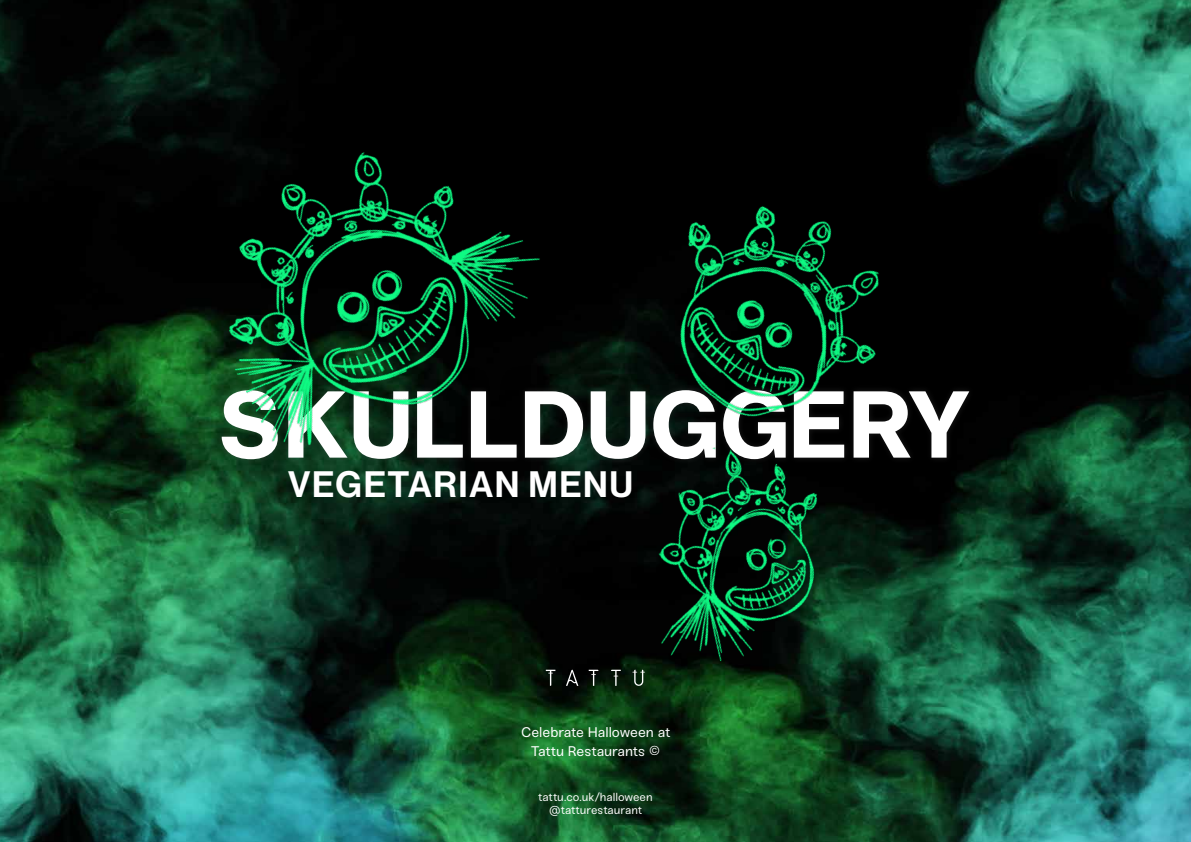
<style>
.page{position:relative;width:1191px;height:842px;background:#fff}
.page>*{position:absolute;margin:0;border:0;box-sizing:border-box;transform-origin:0 0}
.t1{font:36px "N Haas Grotesk DS Pro 65 Md";letter-spacing:.045em;color:#fff}
.t2{font:14px/18.8px "Sneak";letter-spacing:-.005em;color:#fff;text-align:center}
.t3{font:11.5px/13.8px "Sneak";letter-spacing:-.005em;color:#fff;text-align:center}
.s1{font-size:13px}
</style>
<div class="page">
<img style="left:0;top:0;width:1191px;height:842px">
<img style="left:552px;top:132px;width:411px;height:384px">
<img style="left:566px;top:382px;width:417px;height:402px">
<img style="left:134px;top:7px;width:474px;height:466px">
<svg style="left:546px;top:670px;width:9px;height:16px"></svg>
<svg style="left:632px;top:670px;width:13px;height:17px"></svg>
<svg style="left:566px;top:670px;width:12px;height:16px"></svg>
<svg style="left:589px;top:670px;width:9px;height:16px"></svg>
<svg style="left:611px;top:670px;width:10px;height:16px"></svg>
<h1 class="t1" style="left:288px;top:463px;width:346px">VEGETARIAN MENU</h1>
<p class="t2" style="left:521px;top:723px;width:151px">Celebrate Halloween at<br>Tattu Restaurants <span class="s1">©</span></p>
<p class="t3" style="left:538px;top:790px;width:116px">tattu.co.uk/halloween @tatturestaurant</p>
</div>
